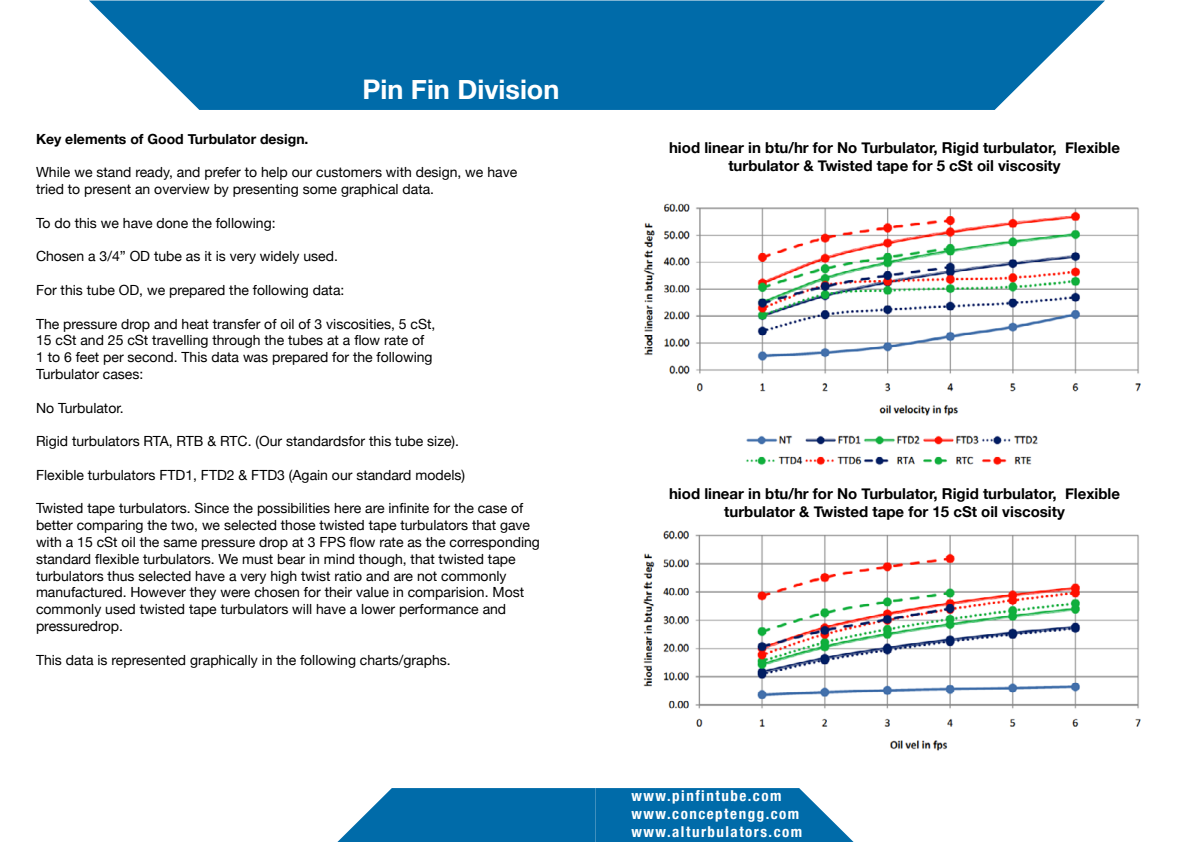
<style>
.page{position:relative;width:1191px;height:842px;background:#fff}
.page>*{position:absolute;margin:0;border:0;box-sizing:border-box;transform-origin:0 0}
.t1{font:700 27px "Helvetica Neue";color:#fff}
.t2{font:700 15px/18px "Helvetica Neue";color:#000;text-align:center}
.t3{font:700 condensed 15px/18px "Helvetica Neue";letter-spacing:.1em;color:#fff}
.t4{font:14px/16.8px "Helvetica Neue";color:#000}
.t5{font:700 14px "Helvetica Neue";color:#000}
</style>
<div class="page">
<svg style="left:89px;top:1px;width:508px;height:109px;background:#1b7bb2"></svg>
<svg style="left:597px;top:1px;width:508px;height:109px;background:#1e7cb3"></svg>
<svg style="left:337px;top:788px;width:516px;height:54px;background:#1b7bb2"></svg>
<img style="left:643px;top:203px;width:498px;height:262px">
<img style="left:643px;top:530px;width:498px;height:221px">
<h1 class="t1" style="left:362px;top:73px;width:198px">Pin Fin Division</h1>
<p class="t5" style="left:36px;top:130px;width:274px">Key elements of Good Turbulator design.</p>
<p class="t4" style="left:36px;top:164px;width:482px">While we stand ready, and prefer to help our customers with design, we have tried to present an overview by presenting some graphical data.</p>
<p class="t4" style="left:36px;top:214px;width:241px">To do this we have done the following:</p>
<p class="t4" style="left:36px;top:248px;width:303px">Chosen a 3/4” OD tube as it is very widely used.</p>
<p class="t4" style="left:36px;top:281px;width:310px">For this tube OD, we prepared the following data:</p>
<p class="t4" style="left:36px;top:315px;width:401px">The pressure drop and heat transfer of oil of 3 viscosities, 5 cSt, 15 cSt and 25 cSt travelling through the tubes at a flow rate of 1 to 6 feet per second. This data was prepared for the following Turbulator cases:</p>
<p class="t4" style="left:36px;top:399px;width:89px">No Turbulator.</p>
<p class="t4" style="left:36px;top:433px;width:424px">Rigid turbulators RTA, RTB &amp; RTC. (Our standardsfor this tube size).</p>
<p class="t4" style="left:36px;top:466px;width:430px">Flexible turbulators FTD1, FTD2 &amp; FTD3 (Again our standard models)</p>
<p class="t4" style="left:36px;top:500px;width:505px">Twisted tape turbulators. Since the possibilities here are infinite for the case of better comparing the two, we selected those twisted tape turbulators that gave with a 15 cSt oil the same pressure drop at 3 FPS flow rate as the corresponding standard flexible turbulators. We must bear in mind though, that twisted tape turbulators thus selected have a very high twist ratio and are not commonly manufactured. However they were chosen for their value in comparision. Most commonly used twisted tape turbulators will have a lower performance and pressuredrop.</p>
<p class="t4" style="left:36px;top:651px;width:416px">This data is represented graphically in the following charts/graphs.</p>
<p class="t2" style="left:669px;top:138px;width:452px">hiod linear in btu/hr for No Turbulator, Rigid turbulator, Flexible turbulator &amp; Twisted tape for 5 cSt oil viscosity</p>
<p class="t2" style="left:669px;top:484px;width:452px">hiod linear in btu/hr for No Turbulator, Rigid turbulator, Flexible turbulator &amp; Twisted tape for 15 cSt oil viscosity</p>
<p class="t3" style="left:631px;top:787px;width:172px">www.pinfintube.com www.conceptengg.com www.alturbulators.com</p>
</div>
